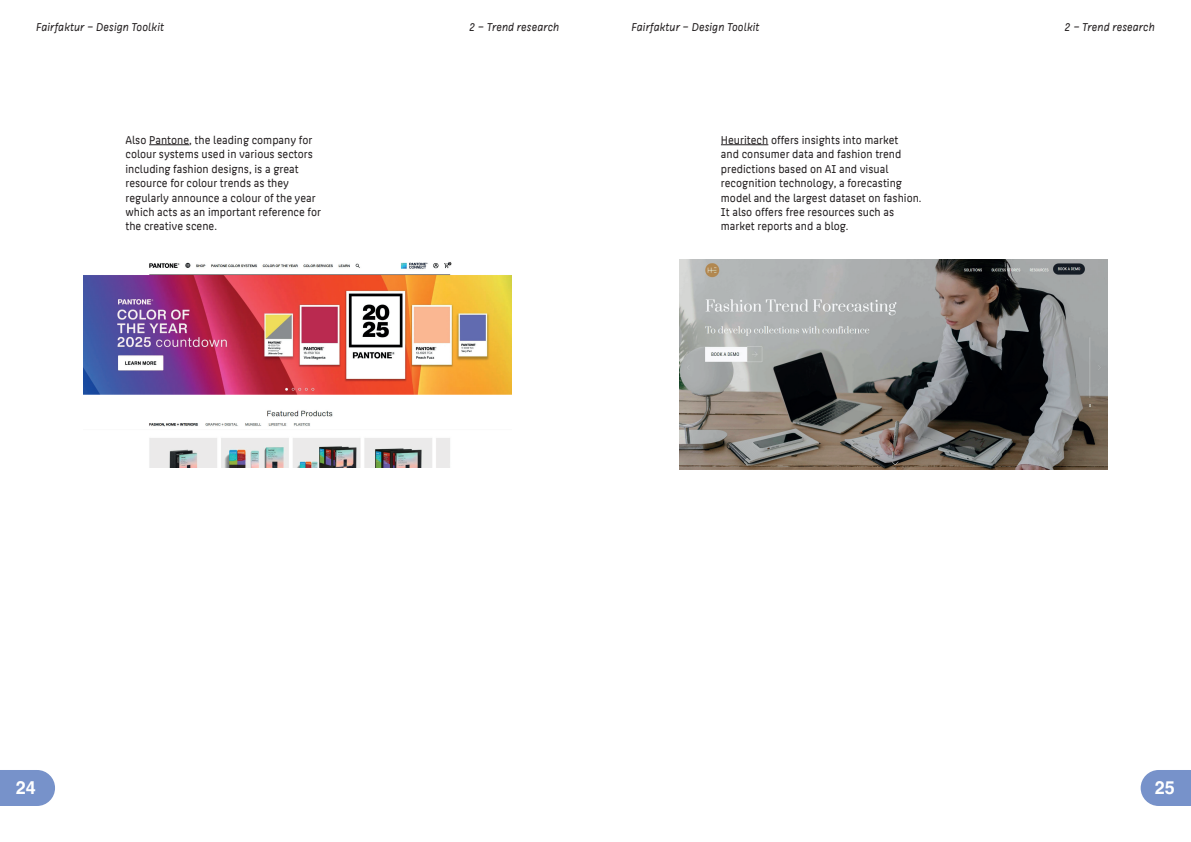
<style>
.page{position:relative;width:1191px;height:842px;background:#fff}
.page>*{position:absolute;margin:0;border:0;box-sizing:border-box;transform-origin:0 0}
.t1{font:700 18px "Helvetica";color:#fff}
.t2{font:12px/14.4px "HTW Berlin Office";color:#231f20}
.t3{font:italic 12px "HTW Berlin Office";color:#231f20}
</style>
<div class="page">
<svg style="left:0;top:770px;width:55px;height:36px;background:#8099cd"></svg>
<img style="left:83px;top:262px;width:429px;height:205px">
<svg style="left:1140px;top:770px;width:51px;height:36px;background:#839bce"></svg>
<img style="left:679px;top:259px;width:428px;height:211px">
<hr style="left:721px;top:144px;width:47px;height:1px;background:#231f20">
<hr style="left:149px;top:144px;width:40px;height:1px;background:#231f20">
<p class="t3" style="left:36px;top:20px;width:130px">Fairfaktur – Design Toolkit</p>
<p class="t3" style="left:631px;top:20px;width:130px">Fairfaktur – Design Toolkit</p>
<p class="t3" style="left:469px;top:20px;width:92px">2 – Trend research</p>
<p class="t3" style="left:1064px;top:20px;width:92px">2 – Trend research</p>
<p class="t2" style="left:125px;top:133px;width:197px">Also Pantone, the leading company for colour systems used in various sectors including fashion designs, is a great resource for colour trends as they regularly announce a colour of the year which acts as an important reference for the creative scene.</p>
<p class="t2" style="left:721px;top:133px;width:202px">Heuritech offers insights into market<br>and consumer data and fashion trend predictions based on AI and visual recognition technology, a forecasting model and the largest dataset on fashion.<br>It also offers free resources such as market reports and a blog.</p>
<h1 class="t1" style="left:16px;top:777px;width:22px">24</h1>
<h1 class="t1" style="left:1155px;top:777px;width:22px">25</h1>
</div>
